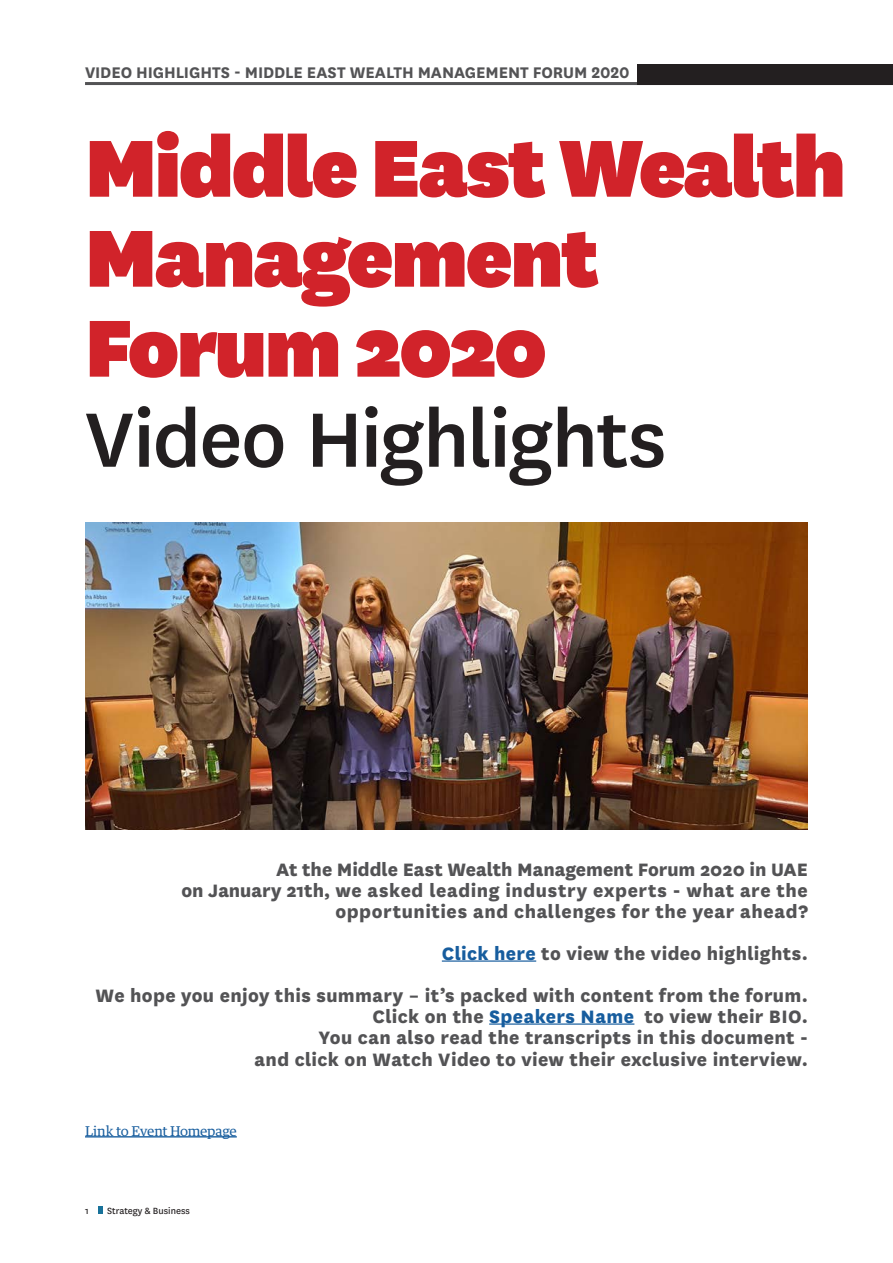
<style>
.page{position:relative;width:893px;height:1263px;background:#fff}
.page>*{position:absolute;margin:0;border:0;box-sizing:border-box;transform-origin:0 0}
.t1{font:900 94.5px/90px "National";letter-spacing:-.03em;color:#d1232a}
.t2{font:500 90px "National";letter-spacing:-.025em;color:#231f20}
.t3{font:800 21px/21px "National";letter-spacing:.015em;color:#535355;text-align:right}
.t4{font:800 21px "National";letter-spacing:-.005em;color:#535355}
.t5{font:700 18px "National";letter-spacing:-.005em;color:#535355}
.t6{font:13.5px "Guardian Text Egyp";letter-spacing:-.025em;color:#175d9e}
.t7{font:10.5px "National";color:#231f20}
.s1{color:#175d9e}
</style>
<div class="page">
<hr style="left:85px;top:1136px;width:152px;height:1px;background:#175d9e">
<svg style="left:98px;top:1206px;width:5px;height:7px"></svg>
<hr style="left:85px;top:82px;width:808px;height:3px;background:#535355">
<div style="left:638px;top:65px;width:255px;height:20px;background:#231f20"></div>
<hr style="left:442px;top:960px;width:94px;height:2px;background:#175d9e">
<hr style="left:489px;top:1023px;width:145px;height:2px;background:#175d9e">
<img style="left:85px;top:522px;width:723px;height:308px">
<p class="t5" style="left:85px;top:59px;width:546px">VIDEO HIGHLIGHTS - MIDDLE EAST WEALTH MANAGEMENT FORUM 2020</p>
<p class="t1" style="left:85px;top:117px;width:763px">Middle East Wealth<br>Management<br>Forum 2020</p>
<p class="t2" style="left:85px;top:378px;width:583px">Video Highlights</p>
<p class="t4" style="left:276px;top:855px;width:533px">At the Middle East Wealth Management Forum 2020 in UAE</p>
<p class="t3" style="left:181px;top:879px;width:628px">on January 21th, we asked leading industry experts - what are the opportunities and challenges for the year ahead?</p>
<p class="t3" style="left:442px;top:942px;width:368px"><span class="s1">Click here</span> to view the video highlights.</p>
<p class="t3" style="left:96px;top:984px;width:714px">We hope you enjoy this summary – it’s packed with content from the forum.<br>Click on the <span class="s1">Speakers Name</span> to view their BIO.</p>
<p class="t3" style="left:319px;top:1026px;width:491px">You can also read the transcripts in this document -</p>
<p class="t3" style="left:255px;top:1047px;width:555px">and click on Watch Video to view their exclusive interview.</p>
<p class="t6" style="left:85px;top:1120px;width:153px">Link to Event Homepage</p>
<p class="t7" style="left:85px;top:1203px;width:5px">1</p>
<p class="t7" style="left:107px;top:1203px;width:84px">Strategy &amp; Business</p>
</div>
